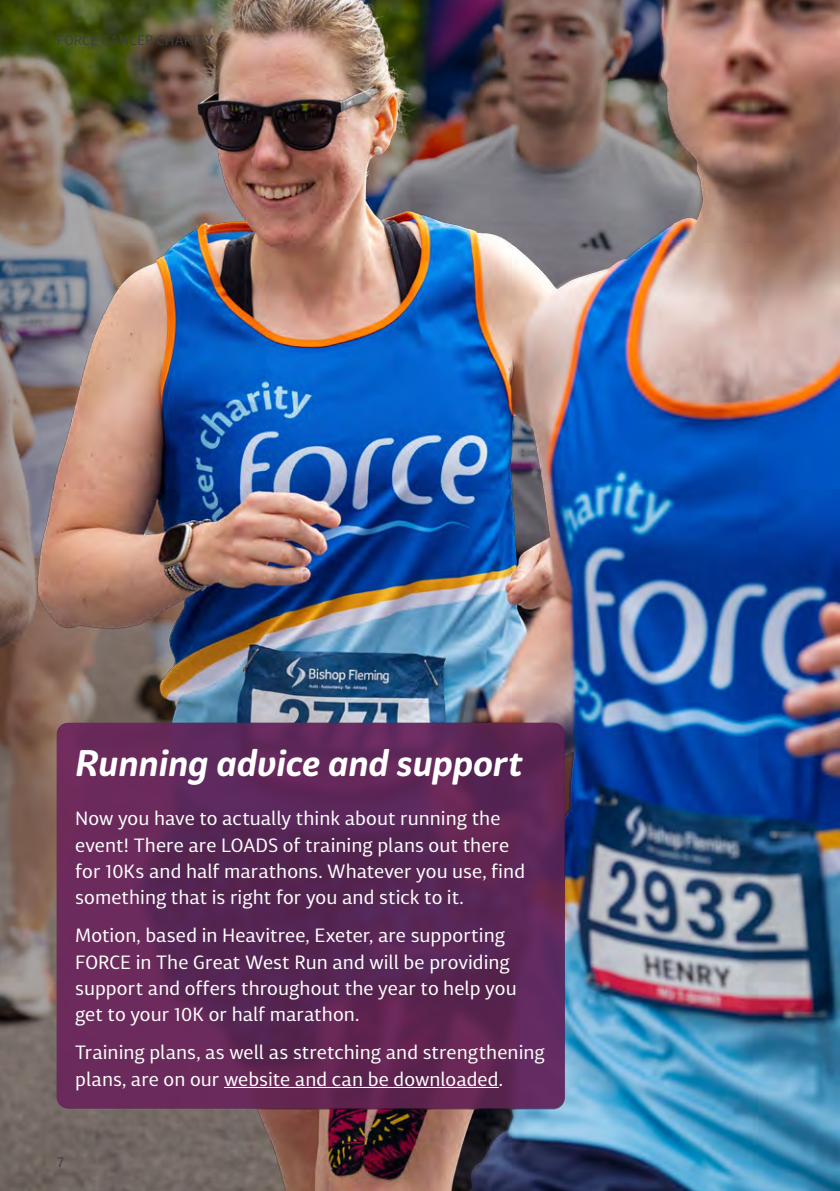
<style>
.page{position:relative;width:840px;height:1191px;background:#fff}
.page>*{position:absolute;margin:0;border:0;box-sizing:border-box;transform-origin:0 0}
.t1{font:italic 700 36px "Graviola Soft";letter-spacing:-.005em;color:#fff}
.t2{font:19.2px/26.4px "Diaria Sans Pro";color:#fff}
.t3{font:14px "Diaria Sans Pro";letter-spacing:.01em;color:#3e3e3f}
</style>
<div class="page">
<svg style="left:839px;top:921px;width:1px;height:268px"></svg>
<svg style="left:0;top:0;width:23px;height:1191px"></svg>
<img style="left:23px;top:0;width:816px;height:1191px">
<div style="left:57px;top:723px;width:507px;height:385px;background:linear-gradient(to bottom,#5e2858,#602755);border-radius:11px"></div>
<hr style="left:224px;top:1087px;width:274px;height:1px;background:#fff">
<p class="t3" style="left:57px;top:31px;width:158px">FORCE CANCER CHARITY</p>
<p class="t1" style="left:75px;top:740px;width:448px">Running advice and support</p>
<p class="t2" style="left:75px;top:805px;width:451px">Now you have to actually think about running the event! There are LOADS of training plans out there for 10Ks and half marathons. Whatever you use, find something that is right for you and stick to it.</p>
<p class="t2" style="left:75px;top:922px;width:443px">Motion, based in Heavitree, Exeter, are supporting FORCE in The Great West Run and will be providing support and offers throughout the year to help you get to your 10K or half marathon.</p>
<p class="t2" style="left:75px;top:1039px;width:471px">Training plans, as well as stretching and strengthening plans, are on our website and can be downloaded.</p>
<p class="t3" style="left:57px;top:1152px;width:9px">7</p>
</div>
